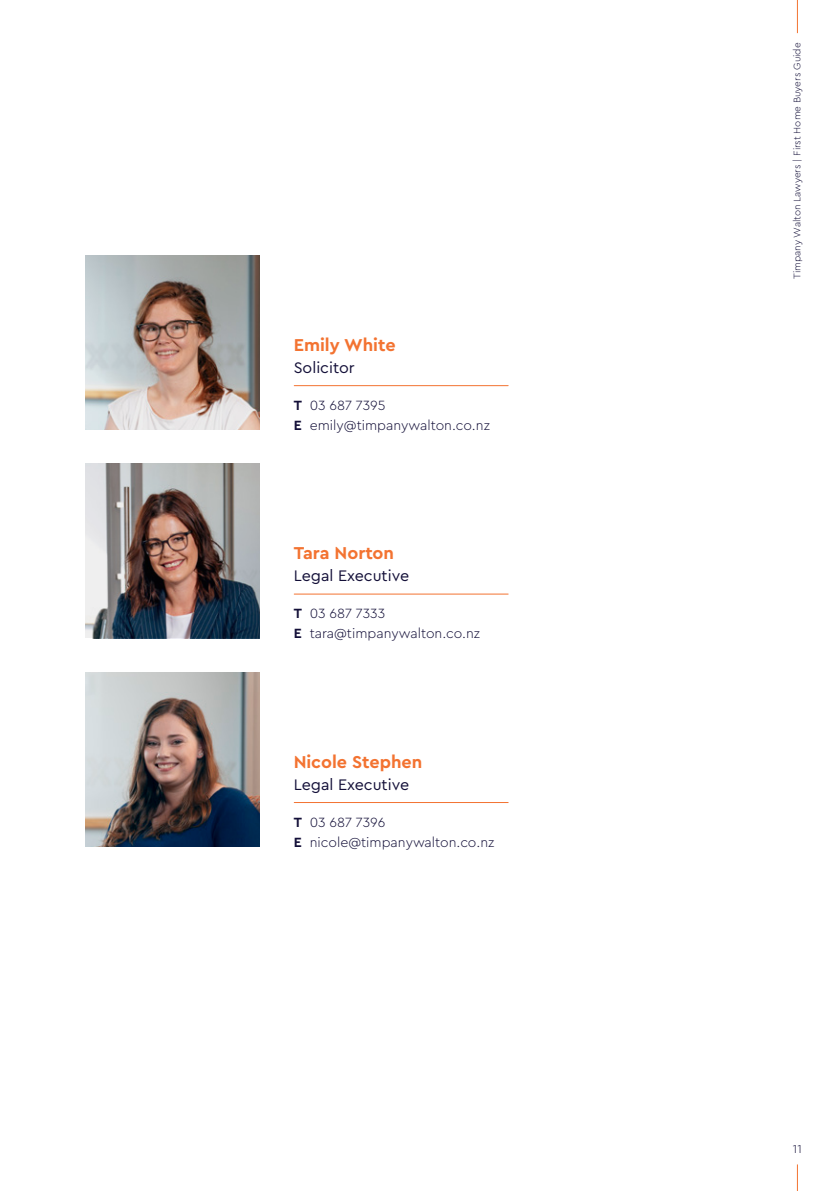
<style>
.page{position:relative;width:840px;height:1191px;background:#fff}
.page>*{position:absolute;margin:0;border:0;box-sizing:border-box;transform-origin:0 0}
.t1{font:700 18px "Cera Pro";color:#f37331}
.t2{font:16px "Cera Pro";color:#130f38}
.t3{font:300 14px "Cera Pro";color:#130f38}
.t4{font:300 12px "Cera Pro";color:#130f38}
.t5{font:300 10px "Cera Pro";color:#130f38}
.s1{font-weight:700}
</style>
<div class="page">
<img style="left:85px;top:672px;width:174px;height:174px">
<img style="left:85px;top:463px;width:174px;height:175px">
<img style="left:85px;top:255px;width:174px;height:175px">
<hr style="left:294px;top:385px;width:214px;height:1px;background:#f37331">
<hr style="left:294px;top:593px;width:214px;height:1px;background:#f37331">
<hr style="left:294px;top:802px;width:214px;height:1px;background:#f37331">
<hr style="left:796px;top:0;width:1px;height:33px;background:#f37331">
<svg style="left:796px;top:1165px;width:1px;height:26px"></svg>
<p class="t1" style="left:293px;top:333px;width:103px">Emily White</p>
<p class="t2" style="left:293px;top:357px;width:62px">Solicitor</p>
<p class="t3" style="left:293px;top:396px;width:93px"><span class="s1">T</span> 03 687 7395</p>
<p class="t3" style="left:293px;top:416px;width:198px"><span class="s1">E</span> emily@timpanywalton.co.nz</p>
<p class="t1" style="left:293px;top:541px;width:102px">Tara Norton</p>
<p class="t2" style="left:293px;top:565px;width:117px">Legal Executive</p>
<p class="t3" style="left:293px;top:604px;width:93px"><span class="s1">T</span> 03 687 7333</p>
<p class="t3" style="left:293px;top:624px;width:188px"><span class="s1">E</span> tara@timpanywalton.co.nz</p>
<p class="t1" style="left:293px;top:749px;width:130px">Nicole Stephen</p>
<p class="t2" style="left:293px;top:773px;width:117px">Legal Executive</p>
<p class="t3" style="left:293px;top:812px;width:93px"><span class="s1">T</span> 03 687 7396</p>
<p class="t3" style="left:293px;top:832px;width:202px"><span class="s1">E</span> nicole@timpanywalton.co.nz</p>
<p class="t5" style="left:790px;top:279px;width:238px;rotate:-90deg">Timpany Walton Lawyers | First Home Buyers Guide</p>
<p class="t4" style="left:792px;top:1141px;width:10px">11</p>
</div>
